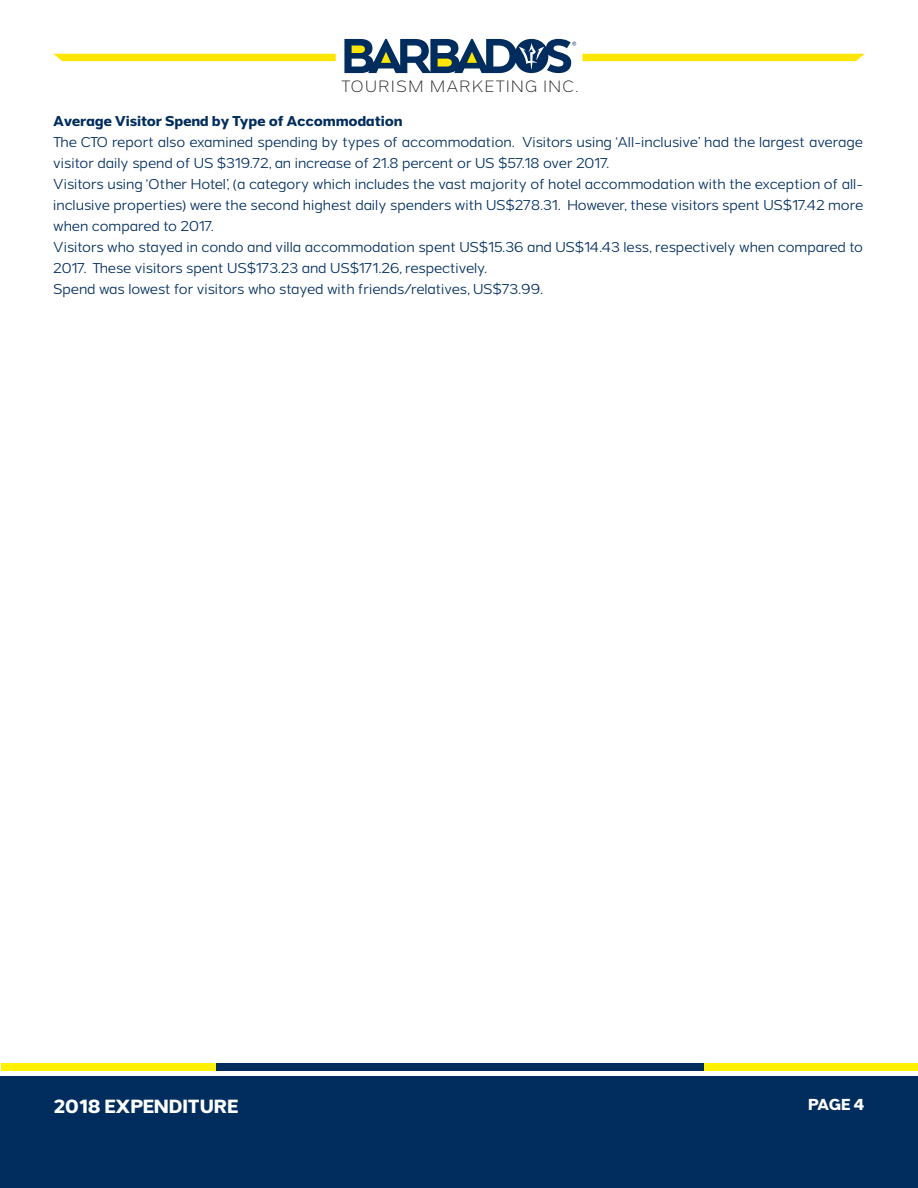
<style>
.page{position:relative;width:918px;height:1188px;background:#fff}
.page>*{position:absolute;margin:0;border:0;box-sizing:border-box;transform-origin:0 0}
.t1{font:700 18px "Grey Sans";color:#fff}
.t2{font:300 15.45px "Grey Sans";letter-spacing:.09em;color:#231f20}
.t3{font:700 15px "Grey Sans";color:#fff}
.Sub_Header{font:13.5px/21px "Grey Sans";letter-spacing:-.015em;color:#002d5e}
.Sub_Header-2{font:700 13.5px "Grey Sans";letter-spacing:-.02em;color:#002d5e}
</style>
<div class="page">
<svg style="left:344px;top:39px;width:232px;height:34px"></svg>
<div style="left:53px;top:54px;width:283px;height:7px;background:#ffe601"></div>
<div style="left:582px;top:54px;width:283px;height:7px;background:#ffe601"></div>
<div style="left:0;top:1076px;width:918px;height:112px;background:#002d5e"></div>
<div style="left:1px;top:1064px;width:917px;height:7px;background:#fff101"></div>
<div style="left:217px;top:1064px;width:487px;height:7px;background:#002d5e"></div>
<p class="t2" style="left:341px;top:78px;width:239px">TOURISM MARKETING INC.</p>
<p class="Sub_Header-2" style="left:53px;top:113px;width:351px">Average Visitor Spend by Type of Accommodation</p>
<p class="Sub_Header" style="left:53px;top:132px;width:811px">The CTO report also examined spending by types of accommodation. Visitors using ‘All-inclusive’ had the largest average visitor daily spend of US $319.72, an increase of 21.8 percent or US $57.18 over 2017.</p>
<p class="Sub_Header" style="left:53px;top:174px;width:812px;text-align:justify">Visitors using ‘Other Hotel’, (a category which includes the vast majority of hotel accommodation with the exception of all&shy;inclusive properties) were the second highest daily spenders with US$278.31. However, these visitors spent US$17.42 more when compared to 2017.</p>
<p class="Sub_Header" style="left:53px;top:237px;width:812px">Visitors who stayed in condo and villa accommodation spent US$15.36 and US$14.43 less, respectively when compared to<br>2017. These visitors spent US$173.23 and US$171.26, respectively.</p>
<p class="Sub_Header" style="left:53px;top:279px;width:491px">Spend was lowest for visitors who stayed with friends/relatives, US$73.99.</p>
<h1 class="t1" style="left:53px;top:1095px;width:186px">2018 EXPENDITURE</h1>
<p class="t3" style="left:808px;top:1096px;width:58px">PAGE 4</p>
</div>
